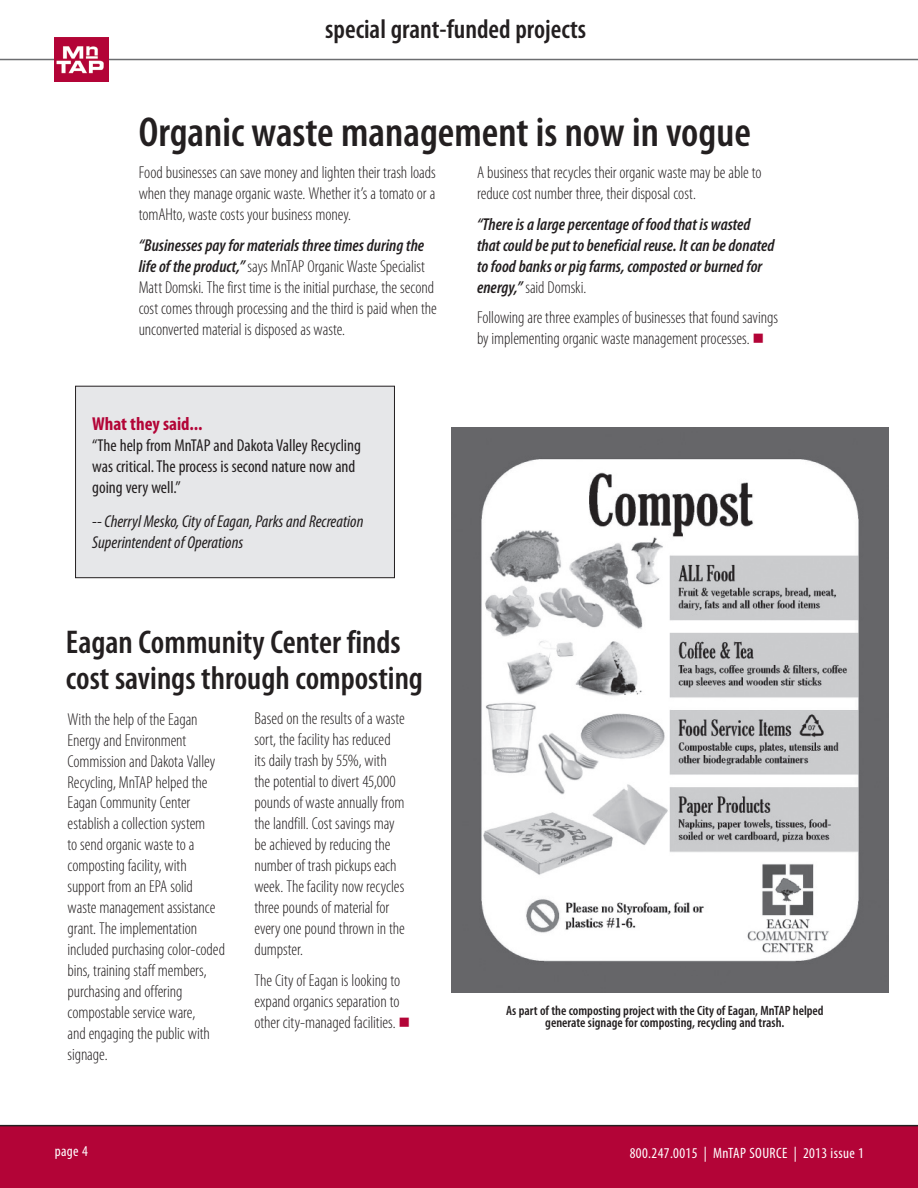
<style>
.page{position:relative;width:918px;height:1188px;background:#fff}
.page>*{position:absolute;margin:0;border:0;box-sizing:border-box;transform-origin:0 0}
.t1{font:600 condensed 42px "Myriad Pro";color:#231f20}
.t2{font:600 condensed 33px/36px "Myriad Pro";color:#231f20}
.t3{font:600 condensed 27px "Myriad Pro";color:#231f20}
.t4{font:700 condensed 18.75px "Myriad Pro";color:#b30437}
.t5{font:300 condensed 17.25px/21px "Myriad Pro";letter-spacing:-.005em;color:#231f20}
.t6{font:italic 600 condensed 17.25px/21px "Myriad Pro";color:#231f20}
.t7{font:condensed 17.25px/21px "Myriad Pro";color:#231f20}
.t8{font:italic condensed 17.25px/21px "Myriad Pro";color:#231f20}
.t9{font:condensed 15px "Myriad Pro";letter-spacing:.025em;color:#fff}
.t10{font:600 condensed 13.5px/12px "Myriad Pro";color:#231f20;text-align:center}
.s1{font-weight:600;font-style:italic}
.s2{font-weight:300;font-style:normal}
.s3{color:#b30437}
</style>
<div class="page">
<div style="left:0;top:1125px;width:918px;height:63px;background:#b30437"></div>
<hr style="left:0;top:59px;width:918px;height:1px;background:#6c6d70">
<img style="left:54px;top:38px;width:54px;height:44px">
<div style="left:76px;top:386px;width:318px;height:192px;background:#e6e7e9"></div>
<div style="left:75px;top:386px;width:320px;height:192px;border:1px solid #231f20"></div>
<img style="left:451px;top:427px;width:437px;height:566px">
<h3 class="t3" style="left:325px;top:14px;width:263px">special grant-funded projects</h3>
<h1 class="t1" style="left:139px;top:109px;width:614px">Organic waste management is now in vogue</h1>
<p class="t5" style="left:139px;top:162px;width:299px;text-align:justify">Food businesses can save money and lighten their trash loads when they manage organic waste. Whether it’s a tomato or a tomAHto, waste costs your business money.</p>
<p class="t5" style="left:139px;top:235px;width:300px"><span class="s1">“Businesses pay for materials three times during the life of the product,”</span> says MnTAP Organic Waste Specialist Matt Domski. The first time is the initial purchase, the second cost comes through processing and the third is paid when the unconverted material is disposed as waste.</p>
<p class="t5" style="left:477px;top:162px;width:286px">A business that recycles their organic waste may be able to reduce cost number three, their disposal cost.</p>
<p class="t6" style="left:477px;top:214px;width:299px">“There is a large percentage of food that is wasted that could be put to beneficial reuse. It can be donated to food banks or pig farms, composted or burned for energy,” <span class="s2">said Domski.</span></p>
<p class="t5" style="left:477px;top:307px;width:302px">Following are three examples of businesses that found savings by implementing organic waste management processes. <span class="s3">■</span></p>
<p class="t4" style="left:92px;top:412px;width:112px">What they said...</p>
<p class="t7" style="left:92px;top:435px;width:270px">“The help from MnTAP and Dakota Valley Recycling was critical.The process is second nature now and going very well.”</p>
<p class="t8" style="left:92px;top:511px;width:273px">-- Cherryl Mesko, City of Eagan, Parks and Recreation<br>Superintendent of Operations</p>
<h2 class="t2" style="left:66px;top:625px;width:359px">Eagan Community Center finds cost savings through composting</h2>
<p class="t5" style="left:68px;top:709px;width:159px">With the help of the Eagan<br>Energy and Environment<br>Commission and Dakota Valley<br>Recycling, MnTAP helped the<br>Eagan Community Center establish a collection system<br>to send organic waste to a composting facility, with support from an EPA solid waste management assistance grant. The implementation included purchasing color-coded bins, training staff members, purchasing and offering compostable service ware,<br>and engaging the public with signage.</p>
<p class="t5" style="left:255px;top:709px;width:152px">Based on the results of a waste sort, the facility has reduced its daily trash by 55%, with the potential to divert 45,000 pounds of waste annually from the landfill. Cost savings may be achieved by reducing the number of trash pickups each week. The facility now recycles three pounds of material for every one pound thrown in the dumpster.</p>
<p class="t5" style="left:255px;top:970px;width:157px">The City of Eagan is looking to expand organics separation to other city-managed facilities. <span class="s3">■</span></p>
<p class="t10" style="left:506px;top:1005px;width:319px">As part of the composting project with the City of Eagan, MnTAP helped generate signage for composting, recycling and trash.</p>
<p class="t9" style="left:55px;top:1142px;width:35px">page 4</p>
<p class="t9" style="left:630px;top:1143px;width:236px">800.247.0015 | MnTAP SOURCE | 2013 issue 1</p>
</div>
